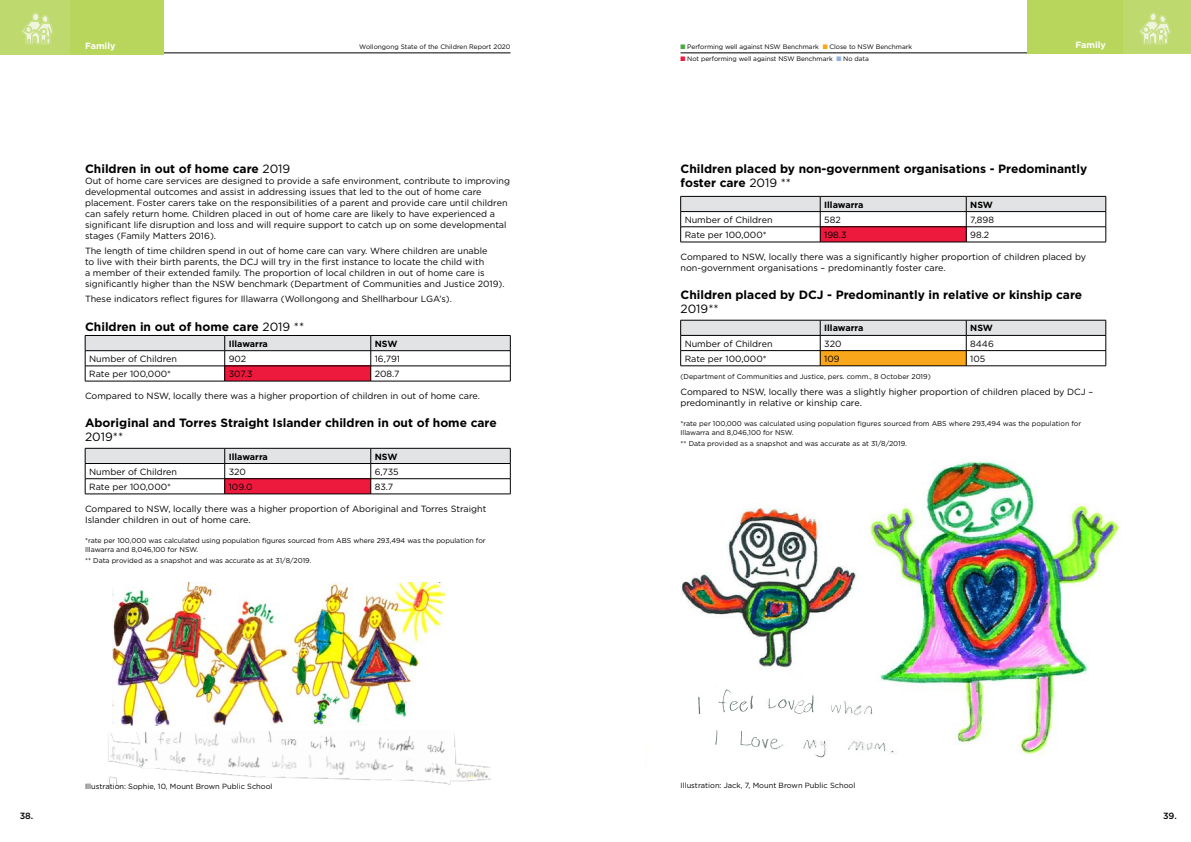
<style>
.page{position:relative;width:1191px;height:842px;background:#fff}
.page>*{position:absolute;margin:0;border:0;box-sizing:border-box;transform-origin:0 0}
.t1{font:700 12px/14px "Gotham";color:#000}
.t2{font:12px "Gotham";color:#000}
.t3{font:9px/11px "Gotham";color:#000}
.t4{font:700 9px "Gotham";color:#000}
.t5{font:700 9px "Gotham";color:#fff}
.t6{font:500 9px "Gotham";color:#000}
.t7{font:7.5px "Gotham";color:#000}
.t8{font:7px/9px "Gotham";color:#000}
.t9{font:6.5px "Gotham";letter-spacing:-.005em;color:#000}
.s1{color:#49aa42}
.s2{color:#faa61a}
.s3{color:#ed1a3d}
.s4{color:#94aedb}
.s5{font-weight:400}
</style>
<div class="page">
<img style="left:108px;top:731px;width:383px;height:59px">
<img style="left:113px;top:583px;width:332px;height:143px">
<hr style="left:680px;top:53px;width:426px;height:1px;background:#000">
<hr style="left:85px;top:53px;width:425px;height:1px;background:#000">
<svg style="left:85px;top:335px;width:426px;height:46px"></svg>
<hr style="left:85px;top:381px;width:140px;height:1px;background:#000">
<hr style="left:225px;top:381px;width:146px;height:1px;background:#000">
<hr style="left:371px;top:381px;width:139px;height:1px;background:#000">
<svg style="left:85px;top:448px;width:426px;height:46px"></svg>
<hr style="left:85px;top:494px;width:140px;height:1px;background:#000">
<hr style="left:225px;top:494px;width:146px;height:1px;background:#000">
<hr style="left:371px;top:494px;width:139px;height:1px;background:#000">
<svg style="left:680px;top:196px;width:426px;height:46px"></svg>
<hr style="left:680px;top:242px;width:140px;height:1px;background:#000">
<hr style="left:820px;top:242px;width:146px;height:1px;background:#000">
<hr style="left:966px;top:242px;width:140px;height:1px;background:#000">
<div style="left:680px;top:320px;width:140px;height:15px;background:#e2e3e4"></div>
<hr style="left:680px;top:335px;width:140px;height:1px;background:#000">
<hr style="left:680px;top:350px;width:140px;height:1px;background:#000">
<svg style="left:820px;top:320px;width:286px;height:46px"></svg>
<hr style="left:680px;top:366px;width:140px;height:1px;background:#000">
<hr style="left:820px;top:366px;width:146px;height:1px;background:#000">
<hr style="left:966px;top:366px;width:140px;height:1px;background:#000">
<hr style="left:680px;top:320px;width:140px;height:1px;background:#000">
<svg style="left:680px;top:320px;width:1px;height:46px"></svg>
<div style="left:0;top:0;width:163px;height:54px;background:#b8d65b"></div>
<div style="left:0;top:0;width:69px;height:54px;background:#bed96d"></div>
<svg style="left:21px;top:12px;width:33px;height:33px"></svg>
<div style="left:1027px;top:0;width:164px;height:53px;background:#b8d65b"></div>
<div style="left:1123px;top:0;width:68px;height:53px;background:#bed96d"></div>
<svg style="left:1139px;top:12px;width:32px;height:33px"></svg>
<img style="left:681px;top:461px;width:438px;height:294px">
<img style="left:977px;top:712px;width:4px;height:14px">
<img style="left:681px;top:672px;width:196px;height:83px">
<img style="left:681px;top:675px;width:132px;height:39px">
<img style="left:713px;top:677px;width:164px;height:44px">
<img style="left:831px;top:701px;width:46px;height:20px">
<img style="left:821px;top:721px;width:95px;height:37px">
<img style="left:710px;top:721px;width:115px;height:36px">
<img style="left:710px;top:730px;width:175px;height:22px">
<p class="t5" style="left:85px;top:40px;width:32px">Family</p>
<p class="t5" style="left:1075px;top:39px;width:32px">Family</p>
<p class="t9" style="left:680px;top:42px;width:233px"><span class="s1">■</span> Performing well against NSW Benchmark <span class="s2">■</span> Close to NSW Benchmark</p>
<p class="t9" style="left:680px;top:54px;width:190px"><span class="s3">■</span> Not performing well against NSW Benchmark <span class="s4">■</span> No data</p>
<p class="t9" style="left:359px;top:43px;width:153px">Wollongong State of the Children Report 2020</p>
<h1 class="t1" style="left:85px;top:161px;width:207px">Children in out of home care <span class="s5">2019</span></h1>
<p class="t3" style="left:85px;top:175px;width:426px">Out of home care services are designed to provide a safe environment, contribute to improving developmental outcomes and assist in addressing issues that led to the out of home care placement. Foster carers take on the responsibilities of a parent and provide care until children can safely return home. Children placed in out of home care are likely to have experienced a significant life disruption and loss and will require support to catch up on some developmental stages (Family Matters 2016).</p>
<p class="t3" style="left:85px;top:245px;width:421px">The length of time children spend in out of home care can vary. Where children are unable<br>to live with their birth parents, the DCJ will try in the first instance to locate the child with<br>a member of their extended family. The proportion of local children in out of home care is significantly higher than the NSW benchmark (Department of Communities and Justice 2019).</p>
<p class="t3" style="left:85px;top:293px;width:368px">These indicators reflect figures for Illawarra (Wollongong and Shellharbour LGA’s).</p>
<h1 class="t1" style="left:85px;top:320px;width:221px">Children in out of home care <span class="s5">2019 **</span></h1>
<p class="t4" style="left:229px;top:337px;width:41px">Illawarra</p>
<p class="t4" style="left:375px;top:337px;width:24px">NSW</p>
<p class="t3" style="left:89px;top:353px;width:89px">Number of Children</p>
<p class="t3" style="left:229px;top:353px;width:19px">902</p>
<p class="t3" style="left:375px;top:353px;width:27px">16,791</p>
<p class="t3" style="left:89px;top:368px;width:83px">Rate per 100,000*</p>
<p class="t3" style="left:229px;top:368px;width:25px">307.3</p>
<p class="t3" style="left:375px;top:368px;width:26px">208.7</p>
<p class="t3" style="left:85px;top:390px;width:396px">Compared to NSW, locally there was a higher proportion of children in out of home care.</p>
<h1 class="t1" style="left:85px;top:416px;width:413px">Aboriginal and Torres Straight Islander children in out of home care</h1>
<h1 class="t2" style="left:85px;top:429px;width:40px">2019**</h1>
<p class="t4" style="left:229px;top:450px;width:41px">Illawarra</p>
<p class="t4" style="left:375px;top:450px;width:24px">NSW</p>
<p class="t3" style="left:89px;top:466px;width:89px">Number of Children</p>
<p class="t3" style="left:229px;top:466px;width:19px">320</p>
<p class="t3" style="left:375px;top:466px;width:26px">6,735</p>
<p class="t3" style="left:89px;top:481px;width:83px">Rate per 100,000*</p>
<p class="t3" style="left:229px;top:481px;width:25px">109.0</p>
<p class="t3" style="left:375px;top:481px;width:20px">83.7</p>
<p class="t3" style="left:85px;top:503px;width:403px">Compared to NSW, locally there was a higher proportion of Aboriginal and Torres Straight<br>Islander children in out of home care.</p>
<p class="t8" style="left:85px;top:536px;width:402px">*rate per 100,000 was calculated using population figures sourced from ABS where 293,494 was the population for<br>Illawarra and 8,046,100 for NSW.</p>
<p class="t8" style="left:85px;top:556px;width:228px">** Data provided as a snapshot and was accurate as at 31/8/2019.</p>
<h1 class="t1" style="left:680px;top:161px;width:408px">Children placed by non-government organisations - Predominantly foster care <span class="s5">2019 **</span></h1>
<p class="t4" style="left:824px;top:198px;width:41px">Illawarra</p>
<p class="t4" style="left:970px;top:198px;width:24px">NSW</p>
<p class="t3" style="left:684px;top:214px;width:89px">Number of Children</p>
<p class="t3" style="left:824px;top:214px;width:18px">582</p>
<p class="t3" style="left:970px;top:214px;width:25px">7,898</p>
<p class="t3" style="left:684px;top:229px;width:83px">Rate per 100,000*</p>
<p class="t3" style="left:824px;top:229px;width:24px">198.3</p>
<p class="t3" style="left:970px;top:229px;width:21px">98.2</p>
<p class="t3" style="left:680px;top:251px;width:407px">Compared to NSW, locally there was a significantly higher proportion of children placed by non-government organisations – predominantly foster care.</p>
<h1 class="t1" style="left:680px;top:288px;width:403px">Children placed by DCJ - Predominantly in relative or kinship care</h1>
<h1 class="t2" style="left:680px;top:301px;width:40px">2019**</h1>
<p class="t4" style="left:824px;top:322px;width:41px">Illawarra</p>
<p class="t4" style="left:970px;top:322px;width:24px">NSW</p>
<p class="t3" style="left:684px;top:338px;width:89px">Number of Children</p>
<p class="t3" style="left:824px;top:338px;width:19px">320</p>
<p class="t3" style="left:970px;top:338px;width:25px">8446</p>
<p class="t3" style="left:684px;top:353px;width:83px">Rate per 100,000*</p>
<p class="t3" style="left:824px;top:353px;width:17px">109</p>
<p class="t3" style="left:970px;top:353px;width:17px">105</p>
<p class="t8" style="left:680px;top:371px;width:252px">(Department of Communities and Justice, pers. comm., 8 October 2019)</p>
<p class="t3" style="left:680px;top:386px;width:414px">Compared to NSW, locally there was a slightly higher proportion of children placed by DCJ – predominantly in relative or kinship care.</p>
<p class="t8" style="left:680px;top:419px;width:402px">*rate per 100,000 was calculated using population figures sourced from ABS where 293,494 was the population for<br>Illawarra and 8,046,100 for NSW.</p>
<p class="t8" style="left:680px;top:439px;width:228px">** Data provided as a snapshot and was accurate as at 31/8/2019.</p>
<p class="t6" style="left:20px;top:810px;width:15px">38.</p>
<p class="t7" style="left:85px;top:781px;width:189px">Illustration: Sophie, 10, Mount Brown Public School</p>
<p class="t7" style="left:680px;top:780px;width:176px">Illustration: Jack, 7, Mount Brown Public School</p>
<p class="t6" style="left:1163px;top:810px;width:15px">39.</p>
</div>
